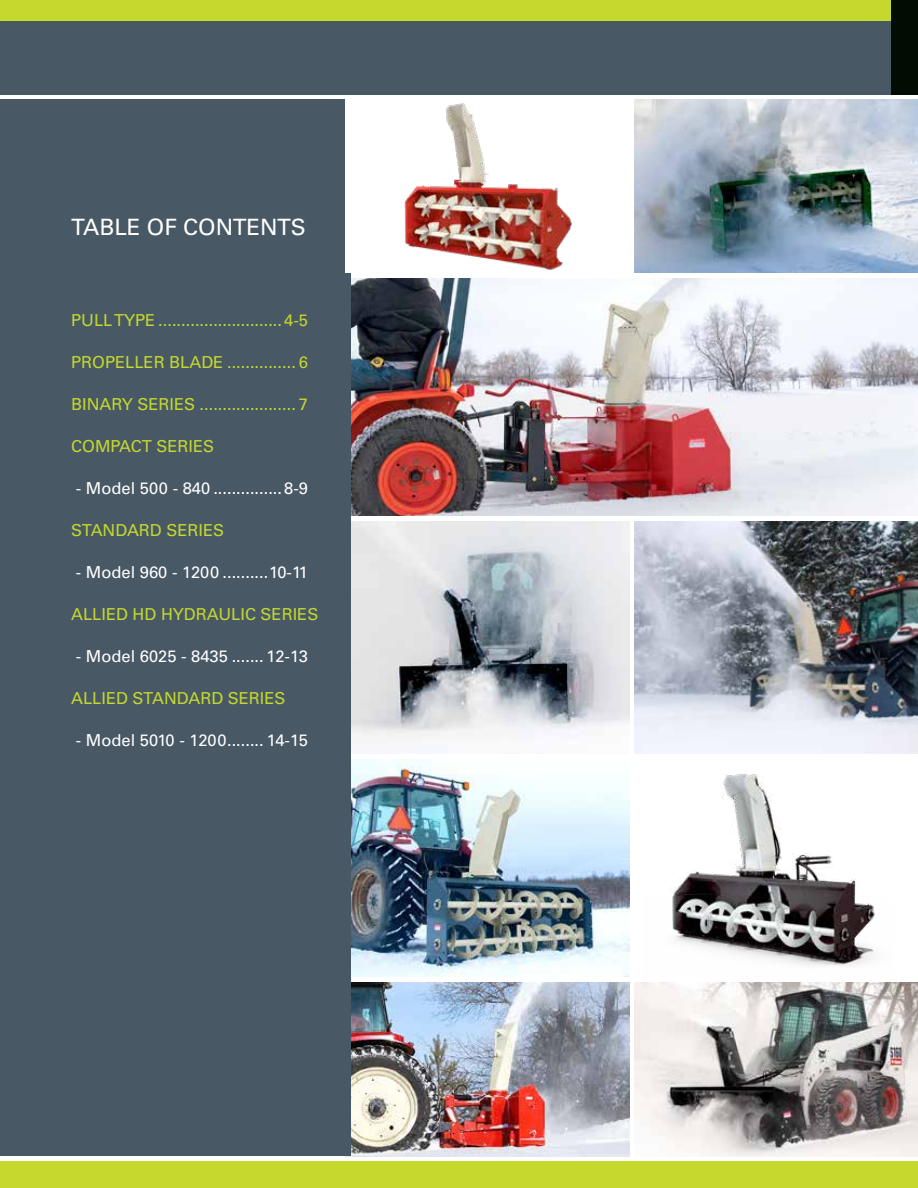
<style>
.page{position:relative;width:918px;height:1188px;background:#fff}
.page>*{position:absolute;margin:0;border:0;box-sizing:border-box;transform-origin:0 0}
.t1{font:22.5px "Univers LT Std";color:#fff}
.t2{font:16.5px "Univers LT Std";color:#c4d82e}
.t3{font:16.5px "Univers LT Std";color:#fff}
.t4{font:16.5px "Univers LT Std";color:#c4d82e}
.s1{font-style:inherit}
</style>
<div class="page">
<div style="left:0;top:0;width:918px;height:94px;background:#485865"></div>
<img style="left:351px;top:521px;width:278px;height:233px">
<img style="left:351px;top:278px;width:567px;height:238px">
<img style="left:351px;top:982px;width:278px;height:174px">
<img style="left:351px;top:759px;width:278px;height:218px">
<div style="left:0;top:99px;width:351px;height:1057px;background:#485865"></div>
<div style="left:346px;top:99px;width:283px;height:174px;background:#fff"></div>
<img style="left:404px;top:103px;width:168px;height:167px">
<img style="left:634px;top:99px;width:284px;height:174px">
<img style="left:634px;top:521px;width:284px;height:233px">
<img style="left:671px;top:773px;width:204px;height:193px">
<img style="left:634px;top:982px;width:284px;height:174px">
<div style="left:0;top:0;width:918px;height:20px;background:#c4d82e"></div>
<div style="left:891px;top:0;width:27px;height:94px;background:#010c03"></div>
<div style="left:0;top:1161px;width:918px;height:27px;background:#c4d82e"></div>
<h1 class="t1" style="left:71px;top:214px;width:236px">TABLE OF CONTENTS</h1>
<p class="t2" style="left:71px;top:310px;width:239px">PULL TYPE ...........................4-5</p>
<p class="t2" style="left:71px;top:352px;width:239px">PROPELLER BLADE ............... 6</p>
<p class="t2" style="left:71px;top:394px;width:239px">BINARY SERIES ..................... 7</p>
<p class="t2" style="left:71px;top:436px;width:144px">COMPACT SERIES</p>
<p class="t3" style="left:76px;top:478px;width:234px">- Model 500 - 840 ...............8-9</p>
<p class="t2" style="left:71px;top:520px;width:155px">STANDARD SERIES</p>
<p class="t3" style="left:76px;top:562px;width:234px">- Model 960 - 1200 ..........10-11</p>
<p class="t4" style="left:71px;top:604px;width:249px"><span class="s1">ALLIED</span> HD HYDRAULIC SERIES</p>
<p class="t3" style="left:76px;top:646px;width:234px">- Model 6025 - 8435 ....... 12-13</p>
<p class="t4" style="left:71px;top:688px;width:216px"><span class="s1">ALLIED</span> STANDARD SERIES</p>
<p class="t3" style="left:76px;top:730px;width:234px">- Model 5010 - 1200........ 14-15</p>
</div>
